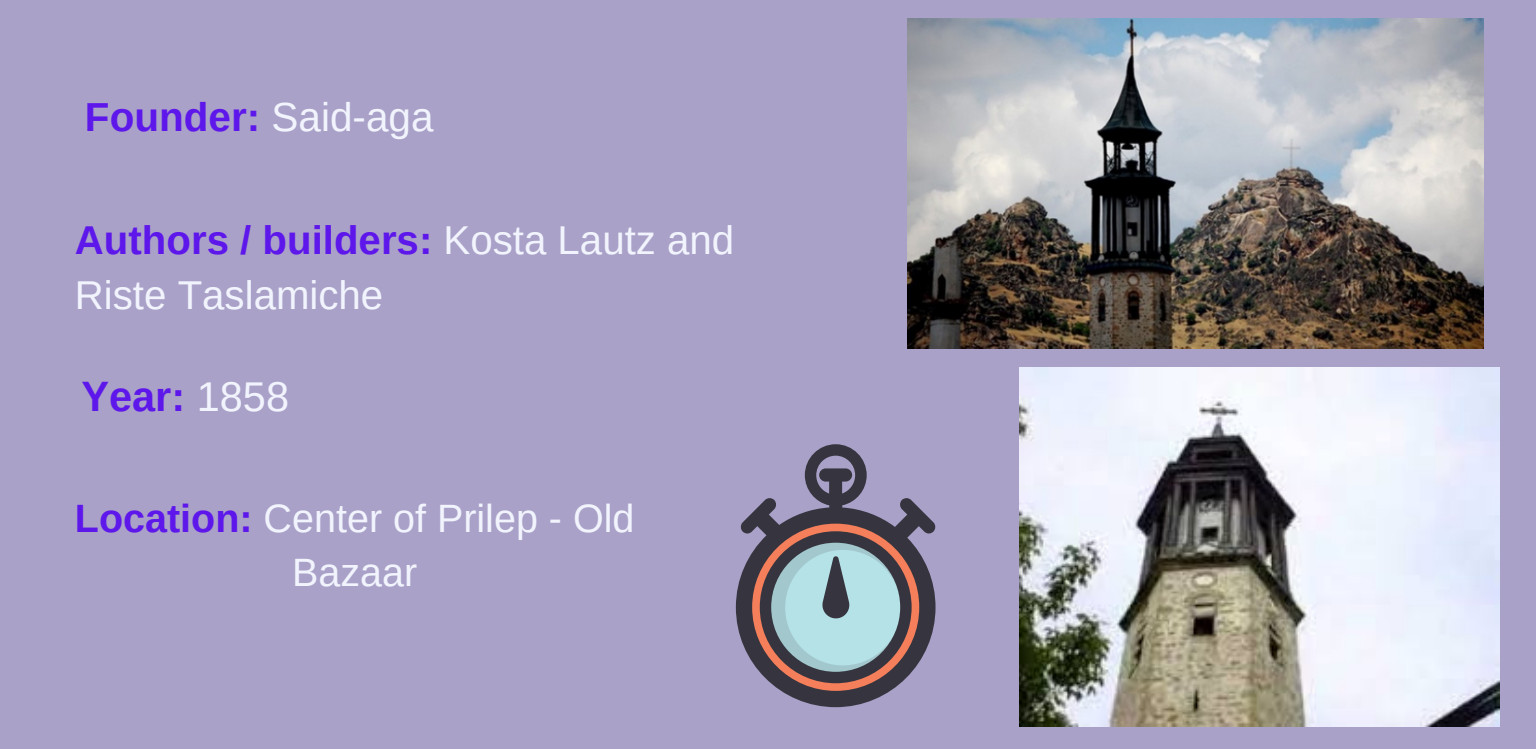
<style>
.page{position:relative;width:1536px;height:749px;background:#fff}
.page>*{position:absolute;margin:0;border:0;box-sizing:border-box;transform-origin:0 0}
.t1{font:700 41.48px "Arimo";color:#5e17eb}
.t2{font:700 40.43px "Arimo";color:#5e17eb}
.t3{font:40.25px/54.6px "Arimo";color:#f1f4fd}
.t4{font:39.55px/53.7px "Arimo";color:#f1f4fd;text-align:center}
.s1{font-weight:400;color:#f1f4fd}
.s2{font-weight:700;color:#5e17eb}
</style>
<div class="page">
<div style="left:0;top:0;width:1536px;height:748px;background:#aaa1c8"></div>
<img style="left:907px;top:19px;width:576px;height:329px">
<img style="left:1020px;top:367px;width:479px;height:358px">
<svg style="left:736px;top:444px;width:199px;height:262px"></svg>
<svg style="left:744px;top:515px;width:183px;height:183px;background:#818388"></svg>
<p class="t2" style="left:85px;top:94px;width:350px">Founder: <span class="s1">Said-aga</span></p>
<p class="t3" style="left:75px;top:212px;width:661px"><span class="s2">Authors / builders:</span> Kosta Lautz and<br>Riste Taslamiche</p>
<p class="t1" style="left:81px;top:373px;width:209px">Year: <span class="s1">1858</span></p>
<p class="t4" style="left:75px;top:491px;width:561px"><span class="s2">Location:</span> Center of Prilep - Old<br>Bazaar</p>
</div>
